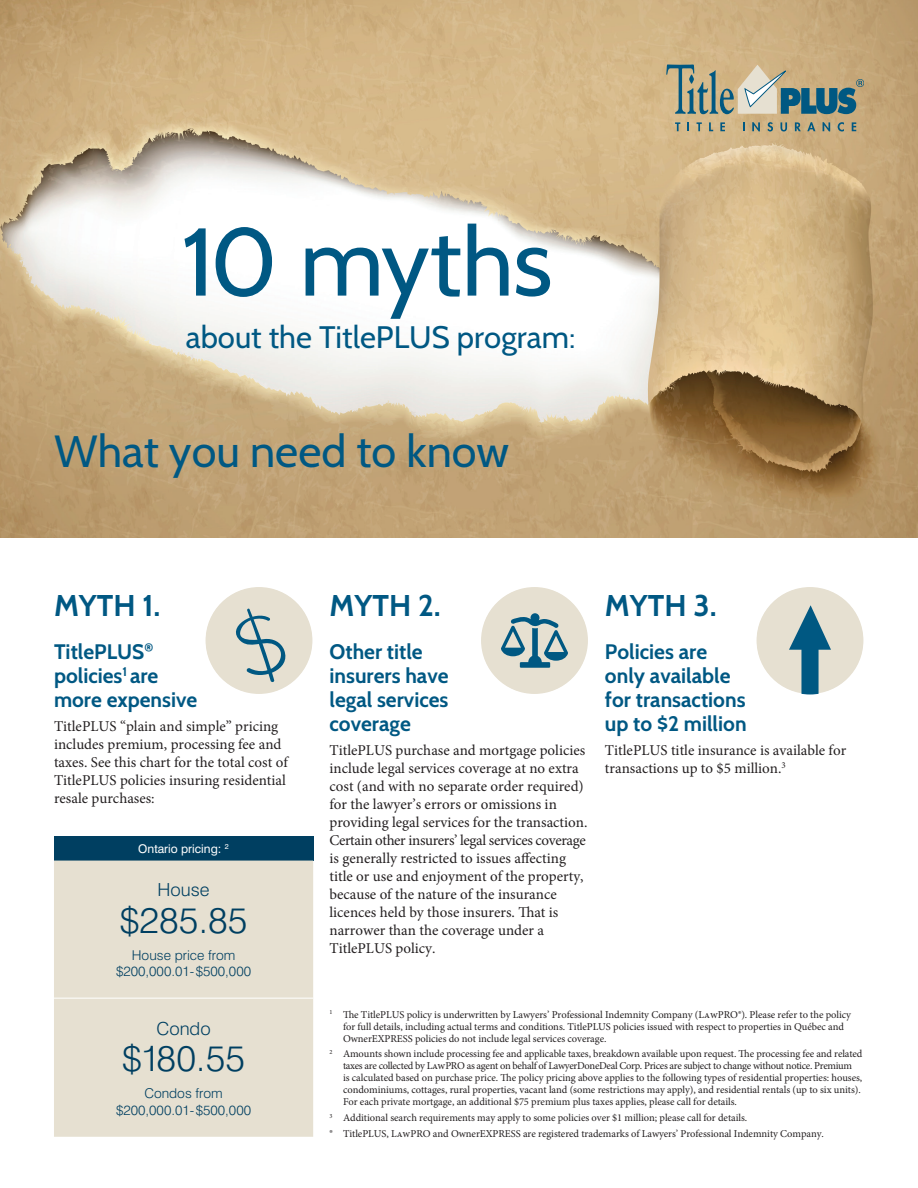
<style>
.page{position:relative;width:918px;height:1188px;background:#fff}
.page>*{position:absolute;margin:0;border:0;box-sizing:border-box;transform-origin:0 0}
.t1{font:96px "Cabin";letter-spacing:-.01em;color:#005883}
.t2{font:45px "Cabin";color:#005883}
.Article_Title_A_CABI{font:300 36px "Swiss 721 BT";color:#003f61}
.t3{font:31.05px "Cabin";color:#005883}
.Myth{font:700 30px "Cabin";color:#005883}
.t4{font:700 21px/24px "Cabin";color:#005883}
.Article_Title_A_CABI-2{font:300 18px "Swiss 721 BT";color:#003f61}
.t5{font:15px/18px "Minion Pro";color:#231f20}
.Article_Title_A_CABI-3{font:300 13.5px/16.5px "Swiss 721 BT";color:#003f61;text-align:center}
.Article_Title_A_CABI-4{font:12px "Swiss 721 BT";color:#fff}
.Footnote{font:10.5px/12px "Minion Pro";letter-spacing:-.005em;color:#231f20}
</style>
<div class="page">
<img style="left:0;top:0;width:918px;height:538px">
<div style="left:206px;top:587px;width:106px;height:107px;background:#e6e0d1;border-radius:50%"></div>
<svg style="left:224px;top:608px;width:62px;height:74px"></svg>
<div style="left:481px;top:587px;width:107px;height:107px;background:#e6e0d1;border-radius:50%"></div>
<svg style="left:501px;top:613px;width:67px;height:55px"></svg>
<div style="left:757px;top:587px;width:106px;height:107px;background:#e6e0d1;border-radius:50%"></div>
<svg style="left:789px;top:605px;width:42px;height:89px"></svg>
<div style="left:54px;top:836px;width:259px;height:25px;background:#003f61"></div>
<svg style="left:675px;top:122px;width:5px;height:9px"></svg>
<svg style="left:697px;top:122px;width:5px;height:9px"></svg>
<svg style="left:709px;top:122px;width:4px;height:9px"></svg>
<svg style="left:720px;top:122px;width:5px;height:9px"></svg>
<svg style="left:752px;top:122px;width:8px;height:9px"></svg>
<svg style="left:767px;top:122px;width:6px;height:9px"></svg>
<svg style="left:781px;top:122px;width:6px;height:9px"></svg>
<svg style="left:795px;top:122px;width:6px;height:9px"></svg>
<svg style="left:807px;top:122px;width:8px;height:9px"></svg>
<svg style="left:823px;top:122px;width:7px;height:9px"></svg>
<svg style="left:838px;top:122px;width:6px;height:9px"></svg>
<svg style="left:852px;top:122px;width:4px;height:9px"></svg>
<svg style="left:666px;top:64px;width:198px;height:50px;background:#9fa28e"></svg>
<div style="left:54px;top:861px;width:259px;height:276px;background:#e6e0d1"></div>
<hr style="left:54px;top:998px;width:259px;height:1px;background:#fff">
<p class="t1" style="left:181px;top:203px;width:373px">10 myths</p>
<p class="t3" style="left:186px;top:318px;width:391px">about the TitlePLUS program:</p>
<p class="t2" style="left:54px;top:424px;width:457px">What you need to know</p>
<p class="Myth" style="left:54px;top:587px;width:108px">MYTH 1.</p>
<p class="t4" style="left:54px;top:640px;width:145px">TitlePLUS<sup>® </sup>policies<sup>1</sup> are more expensive</p>
<p class="t5" style="left:54px;top:717px;width:235px">TitlePLUS “plain and simple” pricing includes premium, processing fee and taxes. See this chart for the total cost of TitlePLUS policies insuring residential resale purchases:</p>
<p class="Article_Title_A_CABI-4" style="left:138px;top:841px;width:92px">Ontario pricing: <sup>2</sup></p>
<p class="Article_Title_A_CABI-2" style="left:157px;top:879px;width:54px">House</p>
<p class="Article_Title_A_CABI" style="left:120px;top:898px;width:129px">$285.85</p>
<p class="Article_Title_A_CABI-3" style="left:116px;top:947px;width:136px">House price from $200,000.01-$500,000</p>
<p class="Myth" style="left:330px;top:587px;width:113px">MYTH 2.</p>
<p class="t4" style="left:330px;top:640px;width:121px">Other title insurers have legal services coverage</p>
<p class="t5" style="left:330px;top:741px;width:259px">TitlePLUS purchase and mortgage policies include legal services coverage at no extra cost (and with no separate order required) for the lawyer’s errors or omissions in providing legal services for the transaction.<br>Certain other insurers’ legal services coverage is generally restricted to issues affecting title or use and enjoyment of the property, because of the nature of the insurance licences held by those insurers. That is narrower than the coverage under a TitlePLUS policy.</p>
<p class="Myth" style="left:605px;top:587px;width:113px">MYTH 3.</p>
<p class="t4" style="left:605px;top:640px;width:143px">Policies are only available for transactions up to $2 million</p>
<p class="t5" style="left:605px;top:741px;width:243px">TitlePLUS title insurance is available for transactions up to $5 million.<sup>3</sup></p>
<p class="Article_Title_A_CABI-2" style="left:156px;top:1017px;width:56px">Condo</p>
<p class="Article_Title_A_CABI" style="left:122px;top:1036px;width:125px">$180.55</p>
<p class="Article_Title_A_CABI-3" style="left:116px;top:1085px;width:136px">Condos from $200,000.01-$500,000</p>
<p class="Footnote" style="left:343px;top:1008px;width:510px;text-indent:-14px"><sup>1</sup> The TitlePLUS policy is underwritten by Lawyers’ Professional Indemnity Company (LawPRO®). Please refer to the policy for full details, including actual terms and conditions. TitlePLUS policies issued with respect to properties in Québec and<br>OwnerEXPRESS policies do not include legal services coverage.</p>
<p class="Footnote" style="left:343px;top:1048px;width:521px;text-indent:-14px"><sup>2</sup> Amounts shown include processing fee and applicable taxes, breakdown available upon request. The processing fee and related taxes are collected by LawPRO as agent on behalf of LawyerDoneDeal Corp. Prices are subject to change without notice. Premium<br>is calculated based on purchase price. The policy pricing above applies to the following types of residential properties: houses, condominiums, cottages, rural properties, vacant land (some restrictions may apply), and residential rentals (up to six units).<br>For each private mortgage, an additional $75 premium plus taxes applies, please call for details.</p>
<p class="Footnote" style="left:330px;top:1112px;width:419px"><sup>3</sup> Additional search requirements may apply to some policies over $1 million; please call for details.</p>
<p class="Footnote" style="left:330px;top:1128px;width:496px">® TitlePLUS, LawPRO and OwnerEXPRESS are registered trademarks of Lawyers’ Professional Indemnity Company.</p>
</div>
